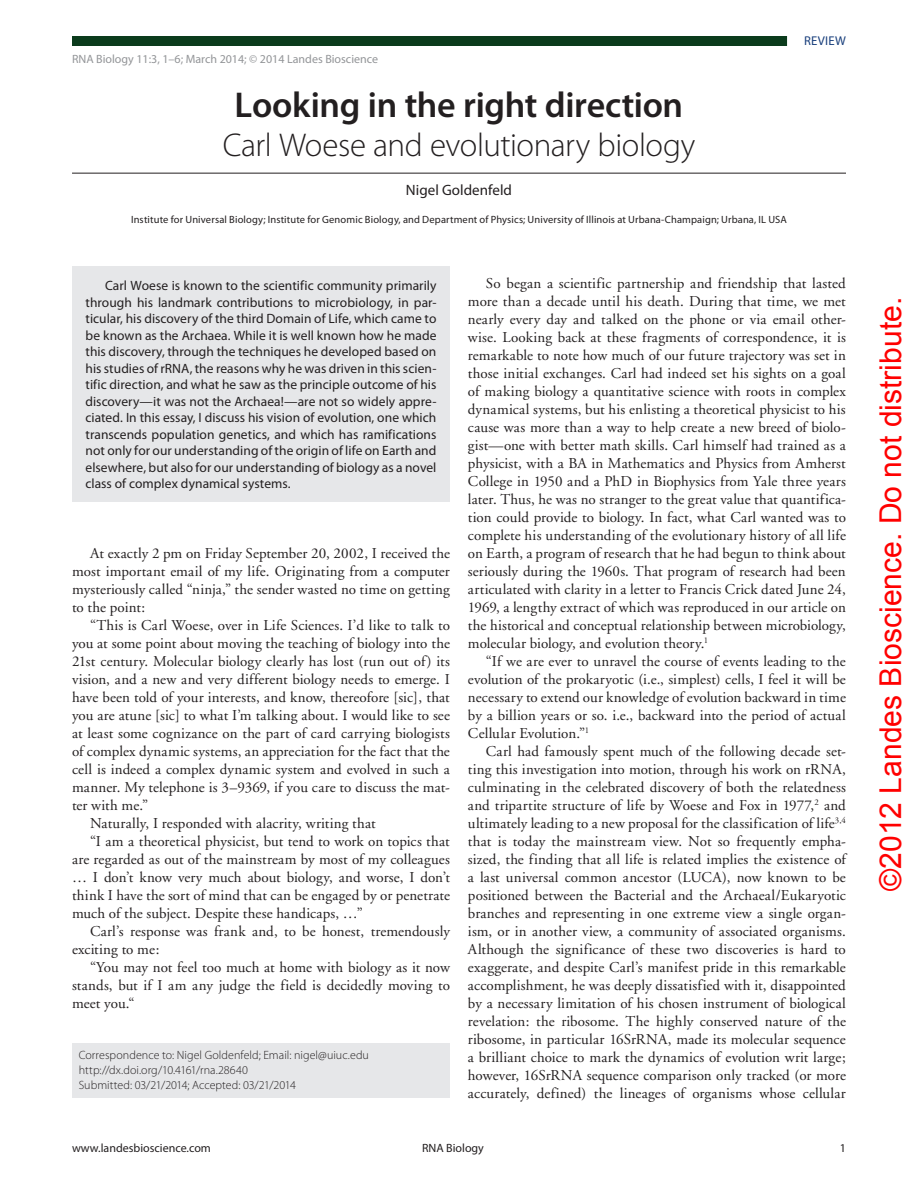
<style>
.page{position:relative;width:918px;height:1188px;background:#fff}
.page>*{position:absolute;margin:0;border:0;box-sizing:border-box;transform-origin:0 0}
.t1{font:600 36px "Myriad Pro";letter-spacing:-.01em;color:#231f20}
.t2{font:300 33px "Myriad Pro";letter-spacing:-.01em;color:#231f20}
.t3{font:30.15px "Arial";color:#f00}
.t4{font:15px/18px "Adobe Garamond";letter-spacing:.005em;color:#231f20;text-align:justify}
.t5{font:15px "Myriad Pro";color:#231f20}
.t6{font:13.5px/16.5px "Myriad Pro";letter-spacing:.005em;color:#231f20;text-align:justify}
.t7{font:12.75px "Myriad Pro";letter-spacing:.02em;color:#193f7c}
.t8{font:300 12px/15px "Myriad Pro";letter-spacing:.005em;color:#231f20}
.t9{font:12px "Myriad Pro";color:#939598}
.t10{font:12px "Myriad Pro";color:#231f20}
.t11{font:10.5px "Myriad Pro";letter-spacing:.01em;color:#231f20}
</style>
<div class="page">
<div style="left:72px;top:36px;width:774px;height:10px;background:#0b3b1c"></div>
<svg style="left:787px;top:36px;width:59px;height:10px"></svg>
<div style="left:72px;top:1043px;width:378px;height:55px;background:#e6e7e9"></div>
<hr style="left:72px;top:173px;width:774px;height:1px;background:#231f20">
<div style="left:72px;top:267px;width:378px;height:235px;background:#e6e7e9"></div>
<p class="t9" style="left:72px;top:52px;width:308px">RNA Biology 11:3, 1–6; March 2014; © 2014 Landes Bioscience</p>
<h1 class="t1" style="left:235px;top:82px;width:450px">Looking in the right direction</h1>
<h2 class="t2" style="left:223px;top:125px;width:474px">Carl Woese and evolutionary biology</h2>
<p class="t5" style="left:406px;top:180px;width:108px">Nigel Goldenfeld</p>
<p class="t11" style="left:131px;top:213px;width:657px">Institute for Universal Biology; Institute for Genomic Biology, and Department of Physics; University of Illinois at Urbana-Champaign; Urbana, I L USA</p>
<p class="t7" style="left:804px;top:33px;width:43px">Review</p>
<p class="t6" style="left:86px;top:277px;width:352px;text-indent:19px">Carl Woese is known to the scientific community primarily through his landmark contributions to microbiology, in par&shy;ticular, his discovery of the third Domain of Life, which came to be known as the Archaea. While it is well known how he made this discovery, through the techniques he developed based on his studies of rRNA, the reasons why he was driven in this scien&shy;tific direction, and what he saw as the principle outcome of his discovery—it was not the Archaea!—are not so widely appre&shy;ciated. In this essay, I discuss his vision of evolution, one which transcends population genetics, and which has ramifications not only for our understanding of the origin of life on Earth and elsewhere, but also for our understanding of biology as a novel class of complex dynamical systems.</p>
<p class="t4" style="left:72px;top:545px;width:380px;text-indent:18px">At exactly 2 pm on Friday September 20, 2002, I received the most important email of my life. Originating from a computer mysteriously called “ninja,” the sender wasted no time on getting to the point:</p>
<p class="t4" style="left:90px;top:617px;width:361px">“This is Carl Woese, over in Life Sciences. I’d like to talk to</p>
<p class="t4" style="left:72px;top:635px;width:379px">you at some point about moving the teaching of biology into the</p>
<p class="t4" style="left:72px;top:653px;width:379px">21st century. Molecular biology clearly has lost (run out of) its</p>
<p class="t4" style="left:72px;top:671px;width:379px">vision, and a new and very different biology needs to emerge. I</p>
<p class="t4" style="left:72px;top:689px;width:379px">have been told of your interests, and know, thereofore [sic], that</p>
<p class="t4" style="left:72px;top:707px;width:379px">you are atune [sic] to what I’m talking about. I would like to see</p>
<p class="t4" style="left:72px;top:725px;width:379px">at least some cognizance on the part of card carrying biologists</p>
<p class="t4" style="left:72px;top:743px;width:379px">of complex dynamic systems, an appreciation for the fact that the</p>
<p class="t4" style="left:72px;top:761px;width:379px">cell is indeed a complex dynamic system and evolved in such a</p>
<p class="t4" style="left:72px;top:779px;width:379px">manner. My telephone is 3–9369, if you care to discuss the mat-</p>
<p class="t4" style="left:72px;top:797px;width:78px">ter with me.”</p>
<p class="t4" style="left:90px;top:815px;width:287px">Naturally, I responded with alacrity, writing that</p>
<p class="t4" style="left:90px;top:833px;width:361px">“I am a theoretical physicist, but tend to work on topics that</p>
<p class="t4" style="left:72px;top:851px;width:379px">are regarded as out of the mainstream by most of my colleagues</p>
<p class="t4" style="left:72px;top:869px;width:380px">… I don’t know very much about biology, and worse, I don’t</p>
<p class="t4" style="left:72px;top:887px;width:379px">think I have the sort of mind that can be engaged by or penetrate</p>
<p class="t4" style="left:72px;top:905px;width:292px">much of the subject. Despite these handicaps, …”</p>
<p class="t4" style="left:90px;top:923px;width:361px">Carl’s response was frank and, to be honest, tremendously</p>
<p class="t4" style="left:72px;top:941px;width:89px">exciting to me:</p>
<p class="t4" style="left:90px;top:959px;width:362px">“You may not feel too much at home with biology as it now</p>
<p class="t4" style="left:72px;top:977px;width:379px">stands, but if I am any judge the field is decidedly moving to</p>
<p class="t4" style="left:72px;top:995px;width:64px">meet you.“</p>
<p class="t8" style="left:79px;top:1047px;width:292px">Correspondence to: Nigel Goldenfeld; Email: nigel@uiuc.edu http://dx.doi.org/10.4161/rna.28640<br>Submitted: 03/21/2014; Accepted: 03/21/2014</p>
<p class="t4" style="left:468px;top:275px;width:379px;text-indent:18px">So began a scientific partnership and friendship that lasted more than a decade until his death. During that time, we met nearly every day and talked on the phone or via email other&shy;wise. Looking back at these fragments of correspondence, it is remarkable to note how much of our future trajectory was set in those initial exchanges. Carl had indeed set his sights on a goal of making biology a quantitative science with roots in complex dynamical systems, but his enlisting a theoretical physicist to his cause was more than a way to help create a new breed of biolo&shy;gist—one with better math skills. Carl himself had trained as a physicist, with a BA in Mathematics and Physics from Amherst College in 1950 and a PhD in Biophysics from Yale three years later. Thus, he was no stranger to the great value that quantifica&shy;tion could provide to biology. In fact, what Carl wanted was to complete his understanding of the evolutionary history of all life on Earth, a program of research that he had begun to think about seriously during the 1960s. That program of research had been articulated with clarity in a letter to Francis Crick dated June 24, 1969, a lengthy extract of which was reproduced in our article on the historical and conceptual relationship between microbiology, molecular biology, and evolution theory.<sup>1</sup></p>
<p class="t4" style="left:468px;top:653px;width:379px;text-indent:18px">“If we are ever to unravel the course of events leading to the evolution of the prokaryotic (i.e., simplest) cells, I feel it will be necessary to extend our knowledge of evolution backward in time by a billion years or so. i.e., backward into the period of actual Cellular Evolution.”<sup>1</sup></p>
<p class="t4" style="left:468px;top:743px;width:380px;text-indent:18px">Carl had famously spent much of the following decade set&shy;ting this investigation into motion, through his work on rRNA, culminating in the celebrated discovery of both the relatedness and tripartite structure of life by Woese and Fox in 1977,<sup>2</sup> and ultimately leading to a new proposal for the classification of life<sup>3,4 </sup>that is today the mainstream view. Not so frequently empha&shy;sized, the finding that all life is related implies the existence of a last universal common ancestor (LUCA), now known to be positioned between the Bacterial and the Archaeal/Eukaryotic branches and representing in one extreme view a single organ&shy;ism, or in another view, a community of associated organisms.<br>Although the significance of these two discoveries is hard to exaggerate, and despite Carl’s manifest pride in this remarkable accomplishment, he was deeply dissatisfied with it, disappointed by a necessary limitation of his chosen instrument of biological revelation: the ribosome. The highly conserved nature of the ribosome, in particular 16SrRNA, made its molecular sequence a brilliant choice to mark the dynamics of evolution writ large; however, 16SrRNA sequence comparison only tracked (or more accurately, defined) the lineages of organisms whose cellular</p>
<p class="t10" style="left:72px;top:1141px;width:140px">www.landesbioscience.com</p>
<p class="t10" style="left:422px;top:1141px;width:63px">RNA Biology</p>
<p class="t10" style="left:840px;top:1141px;width:8px">1</p>
<h3 class="t3" style="left:871px;top:891px;width:595px;rotate:-90deg">©2012 Landes Bioscience. Do not distribute.</h3>
</div>
